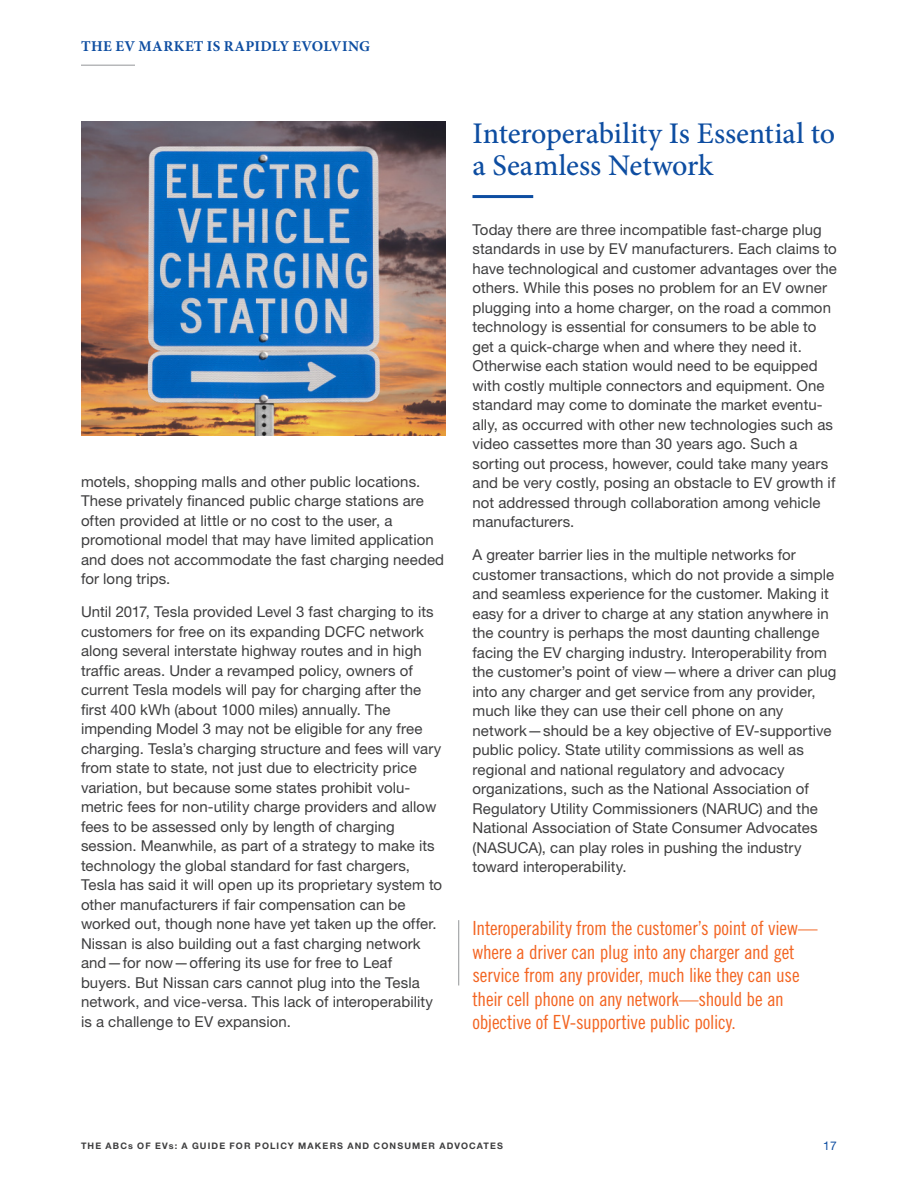
<style>
.page{position:relative;width:918px;height:1188px;background:#fff}
.page>*{position:absolute;margin:0;border:0;box-sizing:border-box;transform-origin:0 0}
.Header_2{font:500 30px/31.5px "Minion Pro";letter-spacing:-.005em;color:#0d4da1}
.Pullquote{font:19.5px/23.4px "Trade Gothic Cond Eighteen";letter-spacing:-.01em;color:#f36421}
.Body_1{font:15px/19.5px "Helvetica Neue LT Std";letter-spacing:.005em;color:#3e3e3f}
.Section_eyebrow{font:700 15px "Minion Pro";letter-spacing:.02em;color:#0d4da1}
.t1{font:12px "Helvetica Neue LT Std";color:#0d4da1}
.t2{font:700 9px "Helvetica Neue LT Std";letter-spacing:.13em;color:#3e3e3f}
</style>
<div class="page">
<hr style="left:472px;top:195px;width:61px;height:3px;background:#0d4da1">
<hr style="left:81px;top:65px;width:54px;height:1px;background:#939598">
<hr style="left:458px;top:920px;width:1px;height:66px;background:#939598">
<img style="left:81px;top:122px;width:365px;height:314px">
<p class="Section_eyebrow" style="left:81px;top:36px;width:291px">THE EV MARKET IS RAPIDLY EVOLVING</p>
<p class="Body_1" style="left:81px;top:472px;width:365px">motels, shopping malls and other public locations.<br>These privately financed public charge stations are often provided at little or no cost to the user, a promotional model that may have limited application and does not accommodate the fast charging needed for long trips.</p>
<p class="Body_1" style="left:81px;top:602px;width:363px">Until 2017, Tesla provided Level 3 fast charging to its customers for free on its expanding DCFC network along several interstate highway routes and in high traffic areas. Under a revamped policy, owners of current Tesla models will pay for charging after the first 400 kWh (about 1000 miles) annually. The impending Model 3 may not be eligible for any free charging. Tesla’s charging structure and fees will vary from state to state, not just due to electricity price variation, but because some states prohibit volu&shy;metric fees for non-utility charge providers and allow fees to be assessed only by length of charging session. Meanwhile, as part of a strategy to make its technology the global standard for fast chargers, Tesla has said it will open up its proprietary system to other manufacturers if fair compensation can be worked out, though none have yet taken up the offer.<br>Nissan is also building out a fast charging network and—for now—offering its use for free to Leaf buyers. But Nissan cars cannot plug into the Tesla network, and vice-versa. This lack of interoperability is a challenge to EV expansion.</p>
<p class="Header_2" style="left:472px;top:118px;width:364px">Interoperability Is Essential to a Seamless Network</p>
<p class="Body_1" style="left:472px;top:220px;width:366px">Today there are three incompatible fast-charge plug standards in use by EV manufacturers. Each claims to have technological and customer advantages over the others. While this poses no problem for an EV owner plugging into a home charger, on the road a common technology is essential for consumers to be able to get a quick-charge when and where they need it.<br>Otherwise each station would need to be equipped with costly multiple connectors and equipment. One standard may come to dominate the market eventu&shy;ally, as occurred with other new technologies such as video cassettes more than 30 years ago. Such a sorting out process, however, could take many years and be very costly, posing an obstacle to EV growth if not addressed through collaboration among vehicle manufacturers.</p>
<p class="Body_1" style="left:472px;top:545px;width:365px">A greater barrier lies in the multiple networks for customer transactions, which do not provide a simple and seamless experience for the customer. Making it easy for a driver to charge at any station anywhere in the country is perhaps the most daunting challenge facing the EV charging industry. Interoperability from the customer’s point of view—where a driver can plug into any charger and get service from any provider, much like they can use their cell phone on any network—should be a key objective of EV-supportive public policy. State utility commissions as well as regional and national regulatory and advocacy organizations, such as the National Association of Regulatory Utility Commissioners (NARUC) and the National Association of State Consumer Advocates (NASUCA), can play roles in pushing the industry toward interoperability.</p>
<p class="Pullquote" style="left:472px;top:917px;width:347px">Interoperability from the customer’s point of view— where a driver can plug into any charger and get service from any provider, much like they can use their cell phone on any network—should be an objective of EV-supportive public policy.</p>
<p class="t2" style="left:81px;top:1140px;width:424px">THE ABCs OF EVs: A GUIDE FOR POLICY MAKERS AND CONSUMER ADVOCATES</p>
<p class="t1" style="left:823px;top:1139px;width:15px">17</p>
</div>
